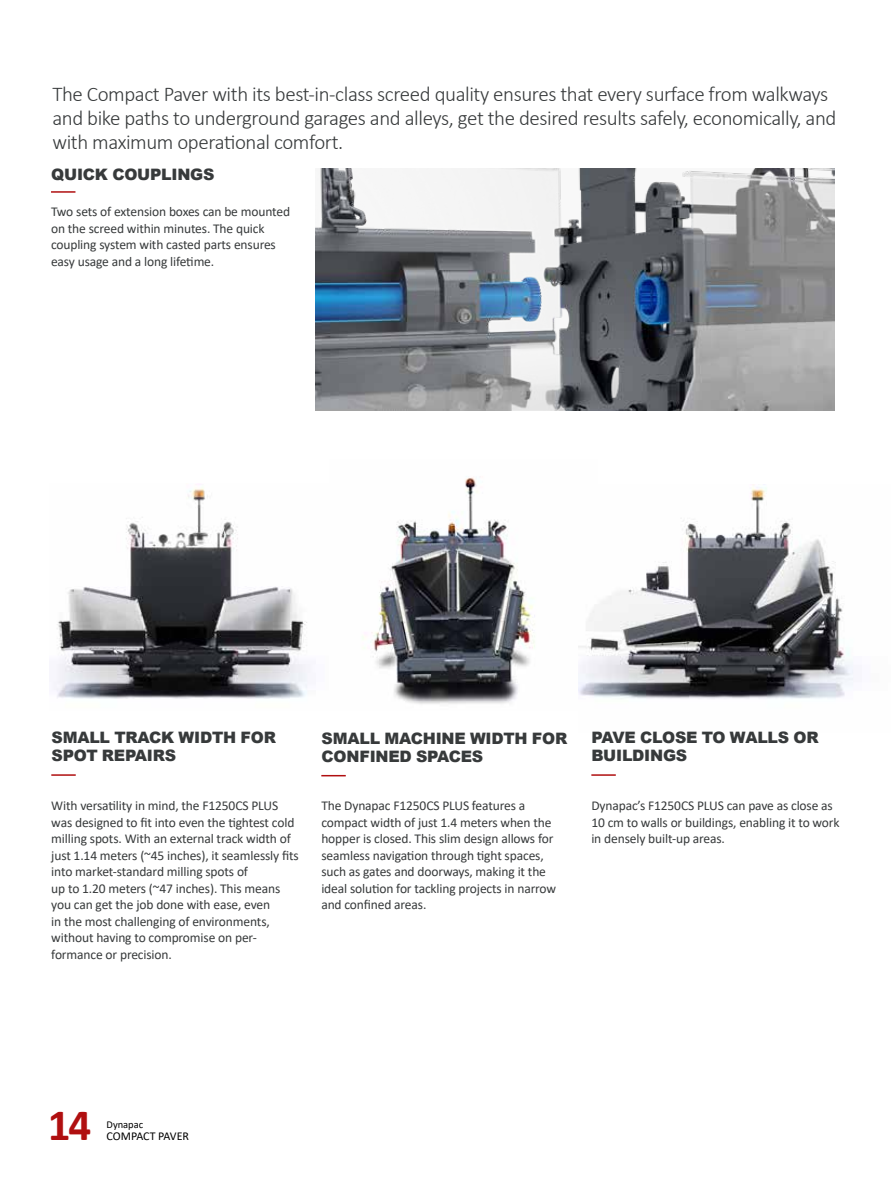
<style>
.page{position:relative;width:893px;height:1191px;background:#fff}
.page>*{position:absolute;margin:0;border:0;box-sizing:border-box;transform-origin:0 0}
.t1{font:700 45px "Calibri";color:#b00f10}
.t2{font:300 21px/24px "Calibri";letter-spacing:-.02em;color:#373a3b}
.t3{font:900 15.75px/18px "Arial";letter-spacing:-.015em;color:#373a3b}
.t4{font:13.5px/16.5px "Calibri";letter-spacing:-.01em;color:#373a3b}
.t5{font:12px "Calibri";letter-spacing:-.005em;color:#000}
.t6{font:10.5px "Calibri";color:#000}
</style>
<div class="page">
<img style="left:54px;top:484px;width:256px;height:215px">
<img style="left:362px;top:476px;width:217px;height:228px">
<hr style="left:51px;top:774px;width:25px;height:2px;background:#b00f10">
<svg style="left:321px;top:775px;width:25px;height:1px"></svg>
<img style="left:579px;top:487px;width:274px;height:212px">
<hr style="left:591px;top:774px;width:25px;height:2px;background:#b00f10">
<hr style="left:51px;top:191px;width:24px;height:2px;background:#b00f10">
<img style="left:315px;top:168px;width:520px;height:242px">
<h2 class="t2" style="left:52px;top:81px;width:785px">The Compact Paver with its best-in-class screed quality ensures that every surface from walkways and bike paths to underground garages and alleys, get the desired results safely, economically, and with maximum operational comfort.</h2>
<p class="t3" style="left:51px;top:165px;width:165px">QUICK COUPLINGS</p>
<p class="t4" style="left:51px;top:203px;width:241px">Two sets of extension boxes can be mounted on the screed within minutes. The quick coupling system with casted parts ensures easy usage and a long lifetime.</p>
<p class="t3" style="left:52px;top:728px;width:226px">SMALL TRACK WIDTH FOR<br>SPOT REPAIRS</p>
<p class="t4" style="left:51px;top:797px;width:249px">With versatility in mind, the F1250CS PLUS was designed to fit into even the tightest cold milling spots. With an external track width of just 1.14 meters (~45 inches), it seamlessly fits into market-standard milling spots of<br>up to 1.20 meters (~47 inches). This means you can get the job done with ease, even<br>in the most challenging of environments, without having to compromise on per&shy;formance or precision.</p>
<p class="t3" style="left:322px;top:729px;width:247px">SMALL MACHINE WIDTH FOR<br>CONFINED SPACES</p>
<p class="t4" style="left:321px;top:797px;width:236px">The Dynapac F1250CS PLUS features a compact width of just 1.4 meters when the hopper is closed. This slim design allows for seamless navigation through tight spaces, such as gates and doorways, making it the ideal solution for tackling projects in narrow and confined areas.</p>
<p class="t3" style="left:592px;top:728px;width:228px">PAVE CLOSE TO WALLS OR<br>BUILDINGS</p>
<p class="t4" style="left:591px;top:797px;width:250px">Dynapac’s F1250CS PLUS can pave as close as<br>10 cm to walls or buildings, enabling it to work in densely built-up areas.</p>
<h1 class="t1" style="left:48px;top:1093px;width:45px">14</h1>
<p class="t6" style="left:107px;top:1117px;width:38px">Dynapac</p>
<p class="t5" style="left:107px;top:1127px;width:84px">COMPACT PAVER</p>
</div>
